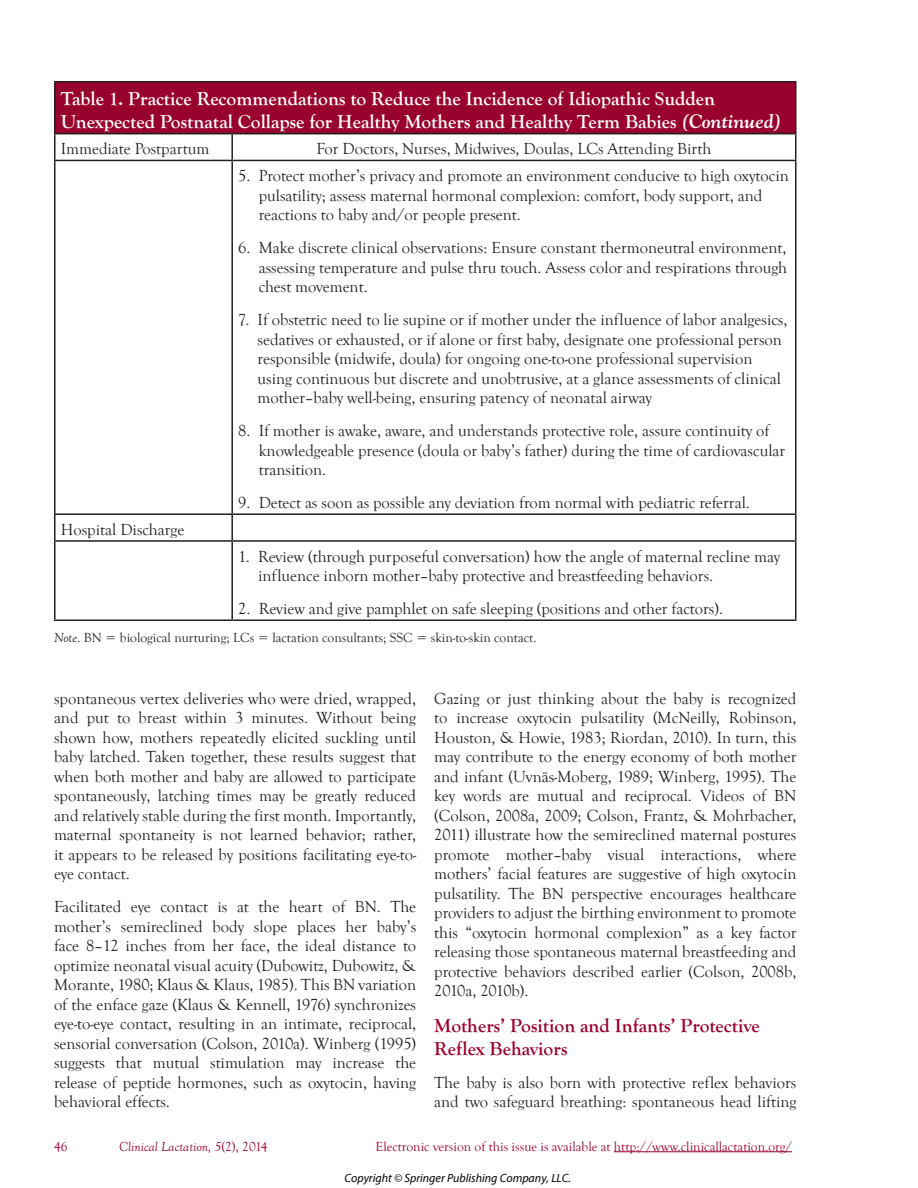
<style>
.page{position:relative;width:918px;height:1188px;background:#fff}
.page>*{position:absolute;margin:0;border:0;box-sizing:border-box;transform-origin:0 0}
.t1{font:700 19.5px/22.5px "Goudy Old Style T";color:#fff}
.t2{font:700 19.5px/22.5px "Goudy Old Style T";color:#98012d}
.t3{font:16.5px/19.5px "Goudy Old Style T";color:#231f20}
.t4{font:13.5px "Goudy Old Style T";color:#231f20}
.t5{font:13.5px "Goudy Old Style T";color:#98012d}
.t6{font:italic 13.5px "Goudy Old Style T";color:#98012d}
.t7{font:italic 12px "Myriad Pro";color:#000}
.s1{font-family:"Goudy";font-style:italic}
.s2{font-style:italic}
.s3{font-family:"Mathematical Pi One"}
.s4{font-style:normal}
</style>
<div class="page">
<hr style="left:614px;top:1151px;width:178px;height:1px;background:#98012d">
<div style="left:55px;top:82px;width:741px;height:52px;background:#98012d"></div>
<hr style="left:54px;top:81px;width:178px;height:1px;background:#231f20">
<hr style="left:54px;top:82px;width:2px;height:51px;background:#231f20">
<hr style="left:232px;top:81px;width:565px;height:1px;background:#231f20">
<hr style="left:795px;top:82px;width:1px;height:51px;background:#231f20">
<hr style="left:54px;top:133px;width:178px;height:1px;background:#231f20">
<hr style="left:54px;top:134px;width:2px;height:26px;background:#231f20">
<hr style="left:232px;top:133px;width:565px;height:1px;background:#231f20">
<hr style="left:231px;top:134px;width:2px;height:26px;background:#231f20">
<svg style="left:795px;top:134px;width:1px;height:26px"></svg>
<hr style="left:54px;top:160px;width:178px;height:1px;background:#231f20">
<hr style="left:54px;top:161px;width:2px;height:352px;background:#231f20">
<hr style="left:232px;top:160px;width:565px;height:1px;background:#231f20">
<hr style="left:231px;top:161px;width:2px;height:352px;background:#231f20">
<hr style="left:795px;top:161px;width:1px;height:352px;background:#231f20">
<hr style="left:54px;top:513px;width:178px;height:2px;background:#231f20">
<hr style="left:54px;top:515px;width:2px;height:25px;background:#231f20">
<hr style="left:232px;top:513px;width:565px;height:2px;background:#231f20">
<hr style="left:231px;top:515px;width:2px;height:25px;background:#231f20">
<svg style="left:795px;top:515px;width:1px;height:25px"></svg>
<hr style="left:54px;top:540px;width:178px;height:2px;background:#231f20">
<hr style="left:54px;top:542px;width:2px;height:77px;background:#231f20">
<hr style="left:232px;top:540px;width:565px;height:2px;background:#231f20">
<hr style="left:231px;top:542px;width:2px;height:77px;background:#231f20">
<hr style="left:795px;top:542px;width:1px;height:77px;background:#231f20">
<hr style="left:54px;top:619px;width:178px;height:2px;background:#231f20">
<hr style="left:232px;top:619px;width:565px;height:2px;background:#231f20">
<p class="t1" style="left:61px;top:88px;width:722px">Table 1. Practice Recommendations to Reduce the Incidence of Idiopathic Sudden<br>Unexpected Postnatal Collapse for Healthy Mothers and Healthy Term Babies <span class="s1">(Continued)</span></p>
<p class="t3" style="left:61px;top:140px;width:150px">Immediate Postpartum</p>
<p class="t3" style="left:316px;top:140px;width:397px">For Doctors, Nurses, Midwives, Doulas, LCs Attending Birth</p>
<p class="t3" style="left:259px;top:166px;width:532px;text-indent:-21px">5. Protect mother’s privacy and promote an environment conducive to high oxytocin pulsatility; assess maternal hormonal complexion: comfort, body support, and reactions to baby and/or people present.</p>
<p class="t3" style="left:259px;top:238px;width:530px;text-align:justify;text-indent:-21px">6. Make discrete clinical observations: Ensure constant thermoneutral environment, assessing temperature and pulse thru touch. Assess color and respirations through chest movement.</p>
<p class="t3" style="left:258px;top:310px;width:531px;text-indent:-19px">7. If obstetric need to lie supine or if mother under the influence of labor analgesics, sedatives or exhausted, or if alone or first baby, designate one professional person responsible (midwife, doula) for ongoing one-to-one professional supervision using continuous but discrete and unobtrusive, at a glance assessments of clinical mother–baby well-being, ensuring patency of neonatal airway</p>
<p class="t3" style="left:259px;top:421px;width:528px;text-indent:-21px">8. If mother is awake, aware, and understands protective role, assure continuity of knowledgeable presence (doula or baby’s father) during the time of cardiovascular transition.</p>
<p class="t3" style="left:238px;top:493px;width:513px">9. Detect as soon as possible any deviation from normal with pediatric referral.</p>
<p class="t3" style="left:61px;top:520px;width:125px">Hospital Discharge</p>
<p class="t3" style="left:258px;top:547px;width:524px;text-indent:-20px">1. Review (through purposeful conversation) how the angle of maternal recline may influence inborn mother–baby protective and breastfeeding behaviors.</p>
<p class="t3" style="left:238px;top:599px;width:486px">2. Review and give pamphlet on safe sleeping (positions and other factors).</p>
<p class="t4" style="left:54px;top:630px;width:484px"><span class="s2">Note</span>. BN <span class="s3">5</span> biological nurturing; LCs <span class="s3">5</span> lactation consultants; SSC <span class="s3">5</span> skin-to-skin contact.</p>
<p class="t3" style="left:54px;top:689px;width:364px;text-align:justify">spontaneous vertex deliveries who were dried, wrapped, and put to breast within 3 minutes. Without being shown how, mothers repeatedly elicited suckling until baby latched. Taken together, these results suggest that when both mother and baby are allowed to participate spontaneously, latching times may be greatly reduced and relatively stable during the first month. Importantly, maternal spontaneity is not learned behavior; rather, it appears to be released by positions facilitating eye-to&shy;eye contact.</p>
<p class="t3" style="left:54px;top:897px;width:364px;text-align:justify">Facilitated eye contact is at the heart of BN. The mother’s semireclined body slope places her baby’s face 8–12 inches from her face, the ideal distance to optimize neonatal visual acuity (Dubowitz, Dubowitz, &amp; Morante, 1980; Klaus &amp; Klaus, 1985). This BN variation of the enface gaze (Klaus &amp; Kennell, 1976) synchronizes eye-to-eye contact, resulting in an intimate, reciprocal, sensorial conversation (Colson, 2010a). Winberg (1995) suggests that mutual stimulation may increase the release of peptide hormones, such as oxytocin, having behavioral effects.</p>
<p class="t3" style="left:434px;top:689px;width:364px;text-align:justify">Gazing or just thinking about the baby is recognized to increase oxytocin pulsatility (McNeilly, Robinson, Houston, &amp; Howie, 1983; Riordan, 2010). In turn, this may contribute to the energy economy of both mother and infant (Uvnäs-Moberg, 1989; Winberg, 1995). The key words are mutual and reciprocal. Videos of BN (Colson, 2008a, 2009; Colson, Frantz, &amp; Mohrbacher, 2011) illustrate how the semireclined maternal postures promote mother–baby visual interactions, where mothers’ facial features are suggestive of high oxytocin pulsatility. The BN perspective encourages healthcare providers to adjust the birthing environment to promote this “oxytocin hormonal complexion” as a key factor releasing those spontaneous maternal breastfeeding and protective behaviors described earlier (Colson, 2008b, 2010a, 2010b).</p>
<p class="t2" style="left:434px;top:1015px;width:327px">Mothers’ Position and Infants’ Protective<br>Reflex Behaviors</p>
<p class="t3" style="left:434px;top:1073px;width:364px">The baby is also born with protective reflex behaviors and two safeguard breathing: spontaneous head lifting</p>
<p class="t5" style="left:54px;top:1139px;width:15px">46</p>
<p class="t6" style="left:119px;top:1139px;width:150px">Clinical Lactation, 5<span class="s4">(2), 2014</span></p>
<p class="t5" style="left:376px;top:1139px;width:418px">Electronic version of this issue is available at http://www.clinicallactation.org/</p>
<p class="t7" style="left:344px;top:1171px;width:228px">Copyright © Springer Publishing Company, LLC.</p>
</div>
